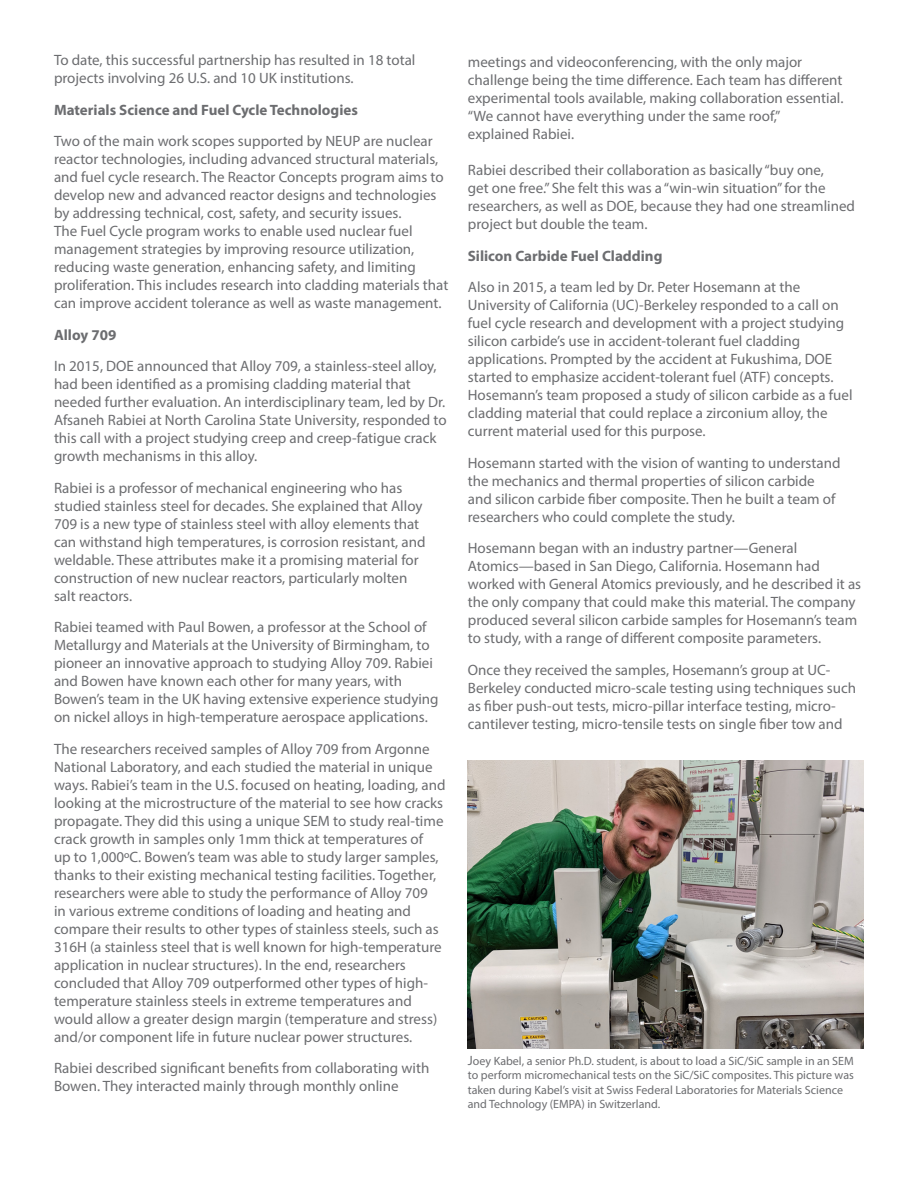
<style>
.page{position:relative;width:918px;height:1188px;background:#fff}
.page>*{position:absolute;margin:0;border:0;box-sizing:border-box;transform-origin:0 0}
.t1{font:15px/18px "Myriad Pro";color:#6c6d70}
.t2{font:700 15px "Myriad Pro";color:#6c6d70}
.t3{font:12px/14.4px "Myriad Pro";color:#6c6d70}
.s1{font-size:13.5px}
</style>
<div class="page">
<img style="left:468px;top:760px;width:396px;height:288px">
<p class="t1" style="left:54px;top:51px;width:363px">To date, this successful partnership has resulted in 18 total projects involving 26 U.S. and 10 UK institutions.</p>
<p class="t2" style="left:54px;top:100px;width:305px">Materials Science and Fuel Cycle Technologies</p>
<p class="t1" style="left:54px;top:132px;width:396px">Two of the main work scopes supported by NEUP are nuclear reactor technologies, including advanced structural materials, and fuel cycle research. The Reactor Concepts program aims to develop new and advanced reactor designs and technologies by addressing technical, cost, safety, and security issues.<br>The Fuel Cycle program works to enable used nuclear fuel management strategies by improving resource utilization, reducing waste generation, enhancing safety, and limiting proliferation. This includes research into cladding materials that can improve accident tolerance as well as waste management.</p>
<p class="t2" style="left:54px;top:325px;width:64px">Alloy 709</p>
<p class="t1" style="left:54px;top:357px;width:394px">In 2015, DOE announced that Alloy 709, a stainless-steel alloy, had been identified as a promising cladding material that needed further evaluation. An interdisciplinary team, led by Dr.<br>Afsaneh Rabiei at North Carolina State University, responded to this call with a project studying creep and creep-fatigue crack growth mechanisms in this alloy.</p>
<p class="t1" style="left:54px;top:478px;width:373px">Rabiei is a professor of mechanical engineering who has studied stainless steel for decades. She explained that Alloy 709 is a new type of stainless steel with alloy elements that can withstand high temperatures, is corrosion resistant, and weldable. These attributes make it a promising material for construction of new nuclear reactors, particularly molten salt reactors.</p>
<p class="t1" style="left:54px;top:618px;width:386px">Rabiei teamed with Paul Bowen, a professor at the School of Metallurgy and Materials at the University of Birmingham, to pioneer an innovative approach to studying Alloy 709. Rabiei and Bowen have known each other for many years, with Bowen’s team in the UK having extensive experience studying on nickel alloys in high-temperature aerospace applications.</p>
<p class="t1" style="left:54px;top:739px;width:393px">The researchers received samples of Alloy 709 from Argonne National Laboratory, and each studied the material in unique ways. Rabiei’s team in the U.S. focused on heating, loading, and looking at the microstructure of the material to see how cracks propagate. They did this using a unique SEM to study real-time crack growth in samples only 1mm thick at temperatures of<br>up to 1,000ºC. Bowen’s team was able to study larger samples, thanks to their existing mechanical testing facilities. Together, researchers were able to study the performance of Alloy 709<br>in various extreme conditions of loading and heating and compare their results to other types of stainless steels, such as 316H (a stainless steel that is well known for high-temperature application in nuclear structures). In the end, researchers concluded that Alloy 709 outperformed other types of high&shy;temperature stainless steels in extreme temperatures and would allow a greater design margin (temperature and stress) and/or component life in future nuclear power structures.</p>
<p class="t1" style="left:54px;top:1059px;width:377px">Rabiei described significant benefits from collaborating with<br>Bowen. They interacted mainly through monthly online</p>
<p class="t1" style="left:468px;top:53px;width:377px">meetings and videoconferencing, with the only major challenge being the time difference. Each team has different experimental tools available, making collaboration essential.</p>
<p class="t1" style="left:468px;top:107px;width:314px">“We cannot have everything under the same roof,”</p>
<p class="t1" style="left:468px;top:125px;width:108px">explained Rabiei.</p>
<p class="t1" style="left:468px;top:161px;width:389px">Rabiei described their collaboration as basically “buy one,<br>get one free.” She felt this was a “win-win situation” for the researchers, as well as DOE, because they had one streamlined project but double the team.</p>
<p class="t2" style="left:468px;top:246px;width:196px">Silicon Carbide Fuel Cladding</p>
<p class="t1" style="left:468px;top:278px;width:386px">Also in 2015, a team led by Dr. Peter Hosemann at the University of California (UC)-Berkeley responded to a call on fuel cycle research and development with a project studying silicon carbide’s use in accident-tolerant fuel cladding applications. Prompted by the accident at Fukushima, DOE started to emphasize accident-tolerant fuel (ATF) concepts.<br>Hosemann’s team proposed a study of silicon carbide as a fuel cladding material that could replace a zirconium alloy, the current material used for this purpose.</p>
<p class="t1" style="left:468px;top:454px;width:374px">Hosemann started with the vision of wanting to understand the mechanics and thermal properties of silicon carbide and silicon carbide fiber composite. Then he built a team of researchers who could complete the study.</p>
<p class="t1" style="left:468px;top:539px;width:395px">Hosemann began with an industry partner—General Atomics—based in San Diego, California. Hosemann had worked with General Atomics previously, and he described it as the only company that could make this material. The company produced several silicon carbide samples for Hosemann’s team to study, with a range of different composite parameters.</p>
<p class="t1" style="left:468px;top:661px;width:390px">Once they received the samples, Hosemann’s group at UC-Berkeley conducted micro-scale testing using techniques such as fiber push-out tests, micro-pillar interface testing, micro&shy;cantilever testing, micro-tensile tests on single fiber tow and</p>
<p class="t3" style="left:468px;top:1054px;width:387px"><span class="s1">J</span>oey Kabel, a senior Ph.D. student, is about to load a SiC/SiC sample in an SEM to perform micromechanical tests on the SiC/SiC composites. This picture was taken during Kabel’s visit at Swiss Federal Laboratories for Materials Science and Technology (EMPA) in Switzerland.</p>
</div>
